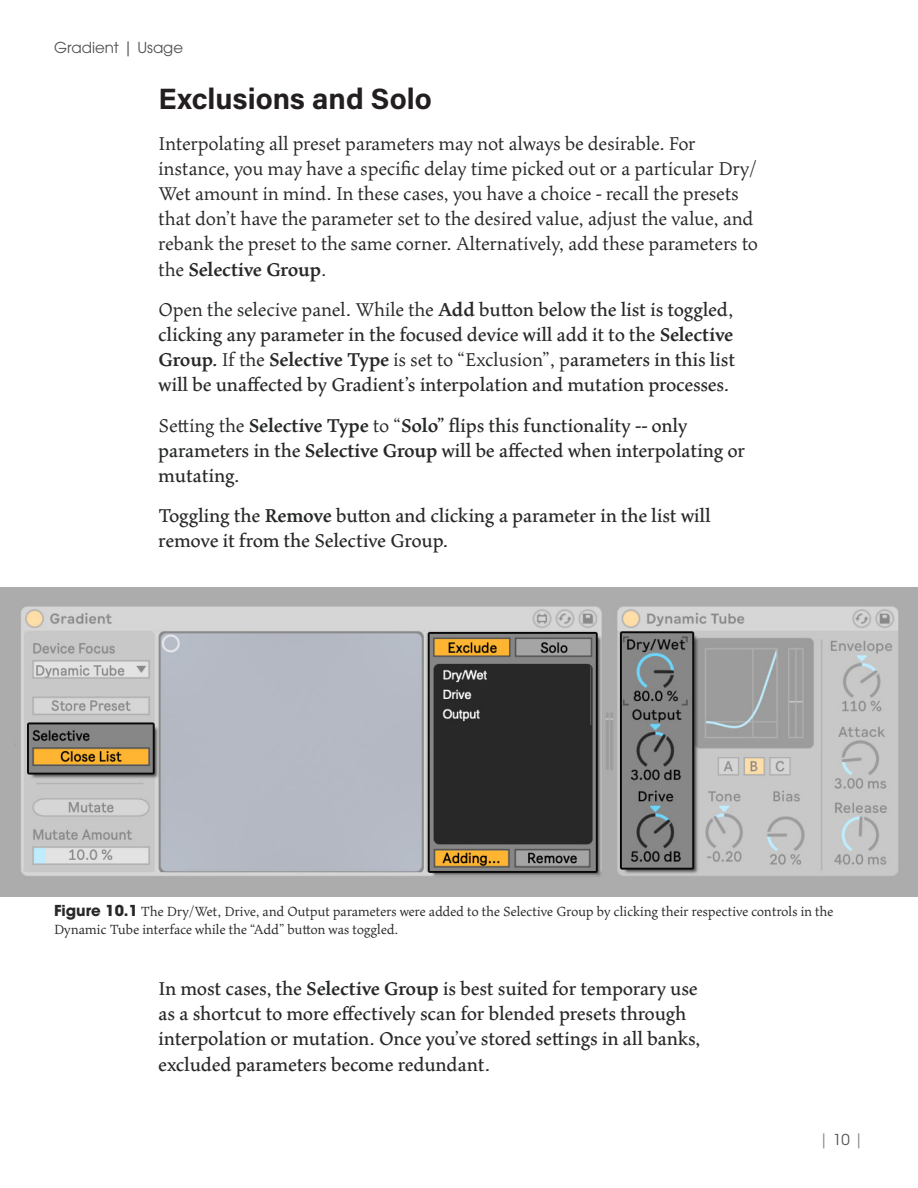
<style>
.page{position:relative;width:918px;height:1188px;background:#fff}
.page>*{position:absolute;margin:0;border:0;box-sizing:border-box;transform-origin:0 0}
.t1{font:29.4px "Acumin Variable Concept";letter-spacing:.05em;color:#231f20}
.t2{font:21px/25.2px "Maiola Bk";color:#272828}
.t3{font:21px/25.2px "Maiola";color:#272828}
.t4{font:15px/18px "Maiola";color:#272828}
.t5{font:15px "ITC Avant Garde Pro";color:#505050}
.t6{font:15px "ITC Avant Garde Pro";color:#878889}
.s1{font-weight:700}
.s2{font-family:"Maiola"}
.s3{font-family:"Maiola";font-weight:700}
.s4{font-family:"ITC Avant Garde Pro";font-weight:700}
.s5{color:#505050}
</style>
<div class="page">
<img style="left:0;top:587px;width:918px;height:310px">
<p class="t5" style="left:54px;top:39px;width:131px">Gradient | Usage</p>
<p class="t1" style="left:159px;top:79px;width:273px">Exclusions and Solo</p>
<p class="t3" style="left:159px;top:130px;width:601px">Interpolating all preset parameters may not always be desirable. For instance, you may have a specific delay time picked out or a particular Dry/ Wet amount in mind. In these cases, you have a choice - recall the presets that don’t have the parameter set to the desired value, adjust the value, and rebank the preset to the same corner. Alternatively, add these parameters to the <span class="s1">Selective Group</span>.</p>
<p class="t2" style="left:159px;top:296px;width:578px;text-align:justify"><span class="s2">Open the selecive panel. While the</span> <span class="s3">Add</span> button below the list is toggled, clicking any parameter in the focused device will add it to the <span class="s3">Selective Group.</span> <span class="s2">If the</span> <span class="s3">Selective Type</span> <span class="s2">is set to “Exclusion”, p</span>arameters in this list will be unaffected by Gradient’s interpolation and mutation processes.</p>
<p class="t2" style="left:159px;top:412px;width:588px"><span class="s2">Setting the</span> <span class="s3">Selective Type</span> <span class="s2">to “</span><span class="s3">Solo”</span> flips this functionality -- only parameters in the <span class="s3">Selective Group</span> will be affected when interpolating or mutating.</p>
<p class="t2" style="left:159px;top:503px;width:554px">Toggling the <span class="s3">Remove</span> button and clicking a parameter in the list will remove it from the Selective Group.</p>
<p class="t4" style="left:54px;top:902px;width:781px"><span class="s4">Figure 10.1</span> The Dry/Wet, Drive, and Output parameters were added to the Selective Group by clicking their respective controls in the<br>Dynamic Tube interface while the “Add” button was toggled.</p>
<p class="t2" style="left:159px;top:976px;width:543px">In most cases, the <span class="s3">Selective Group</span> is best suited for temporary use as a shortcut to more effectively scan for blended presets through interpolation or mutation. Once you’ve stored settings in all banks, excluded parameters become redundant.</p>
<p class="t6" style="left:819px;top:1130px;width:47px">| <span class="s5">10</span> |</p>
</div>
